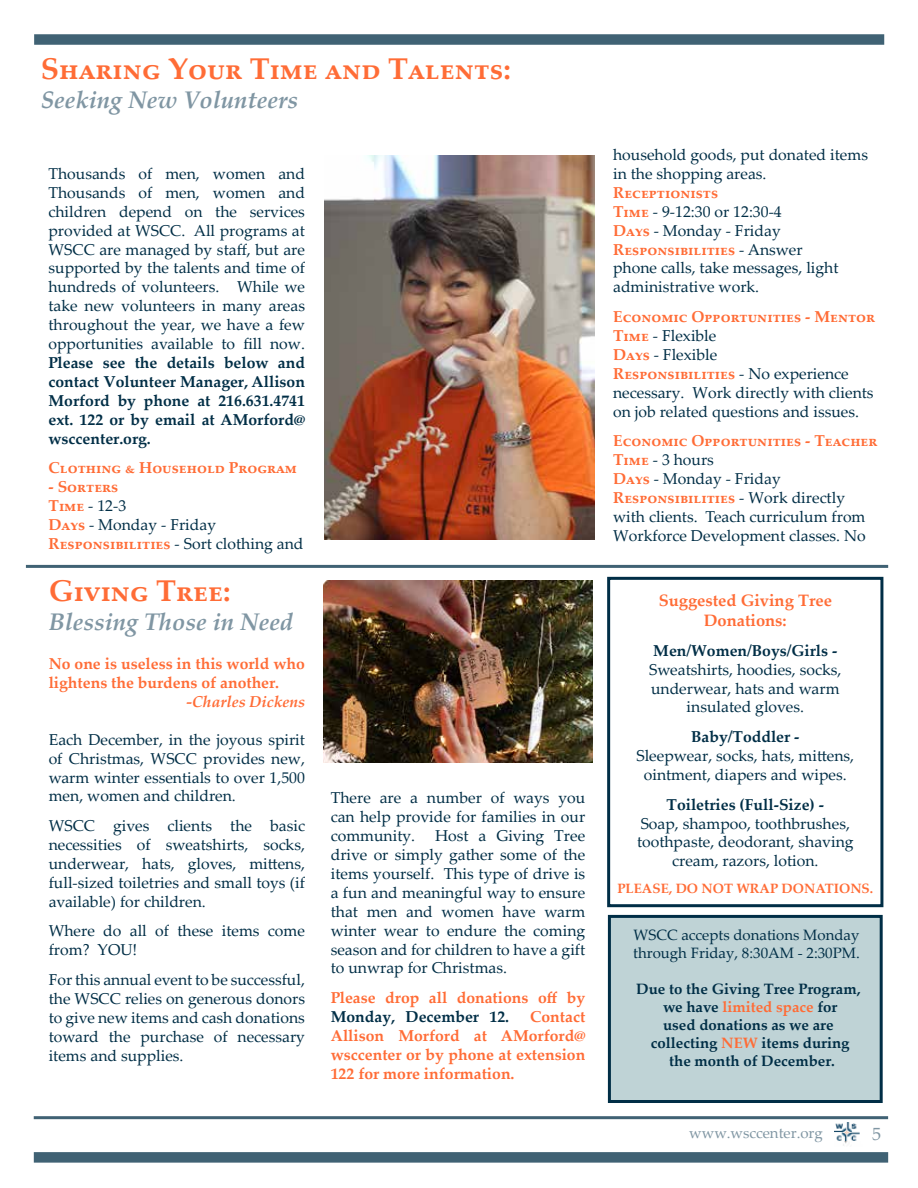
<style>
.page{position:relative;width:918px;height:1188px;background:#fff}
.page>*{position:absolute;margin:0;border:0;box-sizing:border-box;transform-origin:0 0}
.t1{font:700 30px "Palatino Linotype";color:#ff6c36}
.t2{font:italic 700 24px "Palatino Linotype";color:#8096a3}
.t3{font:18px "Palatino Linotype";color:#8096a3}
.t4{font:700 16.5px/19.8px "Palatino Linotype";color:#ff6c36;text-align:center}
.t5{font:15.75px/18.9px "Palatino Linotype";color:#002e46;text-align:justify}
.t6{font:700 15.75px/18.9px "Palatino Linotype";color:#002e46;text-align:justify}
.t7{font:700 15.75px/18.9px "Palatino Linotype";color:#ff6c36}
.t8{font:italic 700 15.75px "Palatino Linotype";color:#ff6c36}
.t9{font:700 15px/18px "Palatino Linotype";color:#002e46;text-align:center}
.t10{font:15px/18px "Palatino Linotype";color:#002e46}
.t11{font:15px "Palatino Linotype";color:#8096a3}
.t12{font:700 13.5px "Palatino Linotype";color:#ff6c36}
.s1{font-weight:700;color:#ff6c36}
.s2{color:#ff6c36}
</style>
<div class="page">
<img style="left:324px;top:580px;width:268px;height:182px">
<div style="left:608px;top:915px;width:275px;height:188px;background:#bfd3d6;border:3px solid #002e46"></div>
<div style="left:34px;top:1152px;width:854px;height:11px;background:#406274"></div>
<hr style="left:34px;top:1116px;width:854px;height:3px;background:#406274">
<div style="left:34px;top:34px;width:850px;height:11px;background:#406274"></div>
<hr style="left:26px;top:565px;width:862px;height:3px;background:#406274">
<img style="left:835px;top:1122px;width:25px;height:24px">
<div style="left:607px;top:577px;width:276px;height:330px;border:3px solid #002e46"></div>
<img style="left:324px;top:156px;width:270px;height:384px">
<h1 class="t1" style="left:41px;top:47px;width:471px">Sharing Your Time and Talents:</h1>
<h2 class="t2" style="left:41px;top:83px;width:259px">Seeking New Volunteers</h2>
<p class="t5" style="left:48px;top:164px;width:258px">Thousands of men, women and Thousands of men, women and children depend on the services provided at WSCC. All programs at WSCC are managed by staff, but are supported by the talents and time of hundreds of volunteers. While we take new volunteers in many areas throughout the year, we have a few opportunities available to fill now.</p>
<p class="t6" style="left:48px;top:353px;width:258px">Please see the details below and contact Volunteer Manager, Allison Morford by phone at 216.631.4741 ext. 122 or by email at AMorford@ wsccenter.org.</p>
<p class="t7" style="left:48px;top:458px;width:250px">Clothing &amp; Household Program</p>
<p class="t5" style="left:48px;top:477px;width:257px;text-align:left"><span class="s1">- Sorters<br>Time</span> - 12-3<br><span class="s1">Days</span> - Monday - Friday<br><span class="s1">Responsibilities</span> - Sort clothing and</p>
<h1 class="t1" style="left:49px;top:569px;width:184px">Giving Tree:</h1>
<h2 class="t2" style="left:49px;top:605px;width:246px">Blessing Those in Need</h2>
<p class="t7" style="left:49px;top:654px;width:258px">No one is useless in this world who lightens the burdens of another.</p>
<p class="t8" style="left:186px;top:690px;width:121px">-Charles Dickens</p>
<p class="t5" style="left:49px;top:729px;width:258px">Each December, in the joyous spirit of Christmas, WSCC provides new, warm winter essentials to over 1,500 men, women and children.</p>
<p class="t5" style="left:49px;top:816px;width:258px">WSCC gives clients the basic necessities of sweatshirts, socks, underwear, hats, gloves, mittens, full-sized toiletries and small toys (if available) for children.</p>
<p class="t5" style="left:49px;top:921px;width:258px">Where do all of these items come from? YOU!</p>
<p class="t5" style="left:49px;top:970px;width:258px">For this annual event to be successful, the WSCC relies on generous donors to give new items and cash donations toward the purchase of necessary items and supplies.</p>
<p class="t5" style="left:331px;top:788px;width:256px">There are a number of ways you can help provide for families in our community.</p>
<p class="t5" style="left:331px;top:826px;width:256px;text-indent:104px">Host a Giving Tree drive or simply gather some of the items yourself. This type of drive is a fun and meaningful way to ensure that men and women have warm winter wear to endure the coming season and for children to have a gift to unwrap for Christmas.</p>
<p class="t7" style="left:331px;top:988px;width:256px">Please drop all donations off by</p>
<p class="t6" style="left:331px;top:1007px;width:180px">Monday, December 12.</p>
<p class="t7" style="left:331px;top:1007px;width:256px;text-align:justify;text-indent:199px">Contact Allison Morford at AMorford@ wsccenter or by phone at extension 122 for more information.</p>
<p class="t5" style="left:613px;top:145px;width:256px">household goods, put donated items in the shopping areas.</p>
<p class="t5" style="left:613px;top:182px;width:227px;text-align:left"><span class="s1">Receptionists<br>Time</span> - 9-12:30 or 12:30-4<br><span class="s1">Days</span> - Monday - Friday<br><span class="s1">Responsibilities</span> - Answer phone calls, take messages, light administrative work.</p>
<p class="t5" style="left:613px;top:307px;width:262px;text-align:left"><span class="s1">Economic Opportunities - Mentor<br>Time</span> - Flexible<br><span class="s1">Days</span> - Flexible<br><span class="s1">Responsibilities</span> - No experience necessary. Work directly with clients on job related questions and issues.</p>
<p class="t5" style="left:613px;top:431px;width:263px;text-align:left"><span class="s1">Economic Opportunities - Teacher<br>Time</span> - 3 hours<br><span class="s1">Days</span> - Monday - Friday<br><span class="s1">Responsibilities</span> - Work directly with clients. Teach curriculum from<br>Workforce Development classes. No</p>
<p class="t4" style="left:659px;top:590px;width:175px">Suggested Giving Tree<br>Donations:</p>
<p class="t6" style="left:653px;top:640px;width:186px">Men/Women/Boys/Girls -</p>
<p class="t5" style="left:649px;top:659px;width:194px;text-align:center">Sweatshirts, hoodies, socks, underwear, hats and warm insulated gloves.</p>
<p class="t6" style="left:691px;top:727px;width:110px">Baby/Toddler -</p>
<p class="t5" style="left:636px;top:746px;width:219px;text-align:center">Sleepwear, socks, hats, mittens, ointment, diapers and wipes.</p>
<p class="t6" style="left:667px;top:794px;width:159px">Toiletries (Full-Size) -</p>
<p class="t5" style="left:637px;top:813px;width:218px;text-align:center">Soap, shampoo, toothbrushes, toothpaste, deodorant, shaving cream, razors, lotion.</p>
<p class="t12" style="left:617px;top:879px;width:257px">PLEASE, DO NOT WRAP DONATIONS.</p>
<p class="t10" style="left:633px;top:925px;width:228px">WSCC accepts donations Monday through Friday, 8:30AM - 2:30PM.</p>
<p class="t9" style="left:636px;top:979px;width:226px">Due to the Giving Tree Program, we have <span class="s2">limited space</span> for<br>used donations as we are collecting <span class="s2">NEW</span> items during<br>the month of December.</p>
<p class="t11" style="left:689px;top:1122px;width:135px">www.wsccenter.org</p>
<p class="t3" style="left:872px;top:1121px;width:10px">5</p>
</div>
